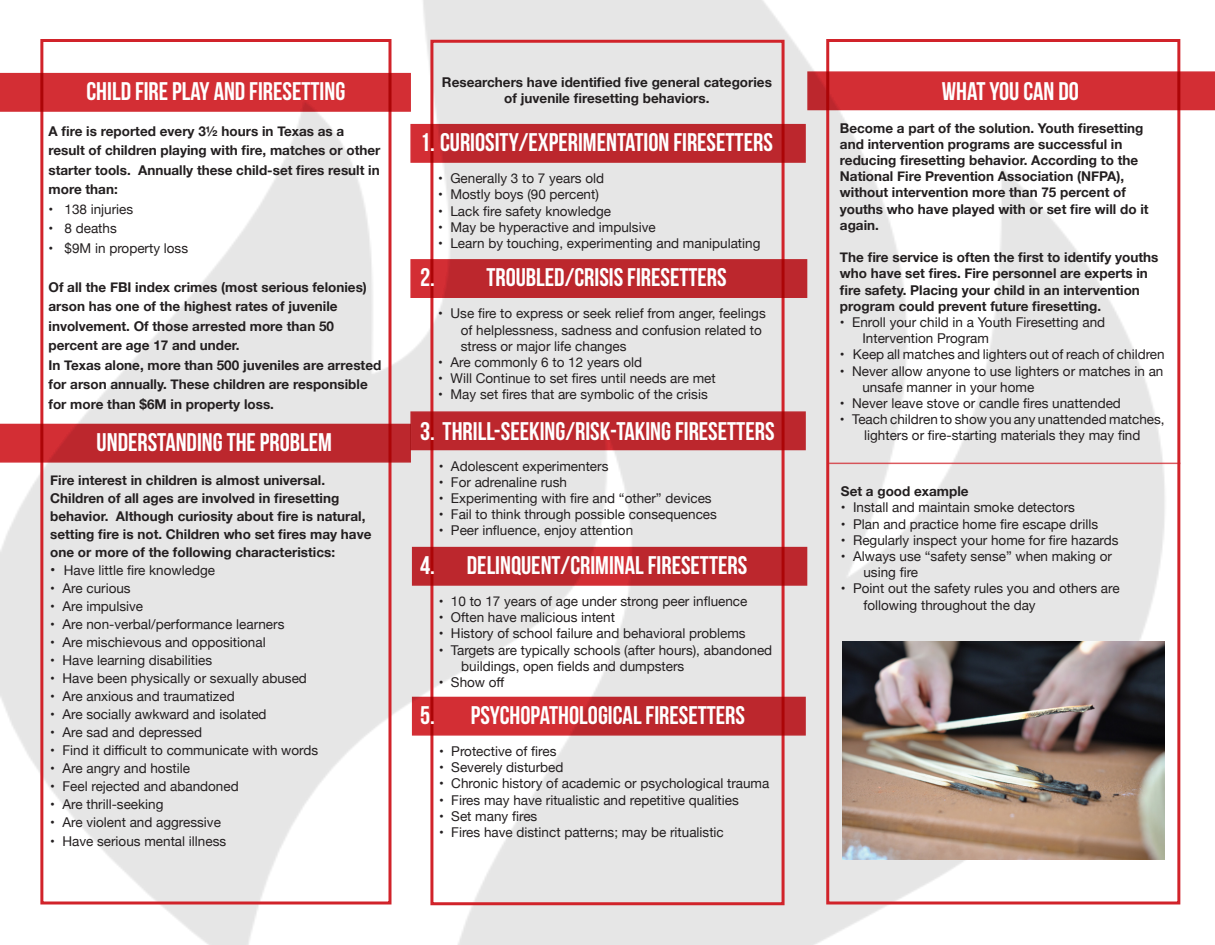
<style>
.page{position:relative;width:1215px;height:945px;background:#fff}
.page>*{position:absolute;margin:0;border:0;box-sizing:border-box;transform-origin:0 0}
.t1{font:25.5px "Bebas Neue";color:#fff}
.t2{font:13.5px/16.2px "Helvetica Neue";color:#231f20}
.t3{font:700 13.5px/16.2px "Helvetica Neue";color:#231f20}
.s1{font-size:15px}
</style>
<div class="page">
<img style="left:0;top:1px;width:1215px;height:944px">
<div style="left:826px;top:39px;width:354px;height:865px;border:3px solid #d1232a"></div>
<div style="left:40px;top:39px;width:352px;height:865px;border:3px solid #d1232a"></div>
<div style="left:430px;top:40px;width:355px;height:865px;border:3px solid #d1232a"></div>
<div style="left:410px;top:411px;width:396px;height:39px;background:#bc272d;border:2px solid #d1232a"></div>
<svg style="left:412px;top:547px;width:395px;height:39px;fill:#bc272d"></svg>
<div style="left:412px;top:697px;width:394px;height:39px;background:linear-gradient(to right,#d62e34,#b5242a);border:2px solid #d1232a"></div>
<svg style="left:0;top:424px;width:411px;height:39px;fill:#bc272d"></svg>
<svg style="left:410px;top:259px;width:397px;height:39px;fill:#bc272d"></svg>
<svg style="left:410px;top:124px;width:396px;height:39px;fill:#bc272d"></svg>
<div style="left:0;top:73px;width:411px;height:39px;background:#d32e34;border:2px solid #d1232a"></div>
<div style="left:807px;top:71px;width:408px;height:39px;background:#d32e34;border:2px solid #d1232a"></div>
<hr style="left:829px;top:463px;width:351px;height:1px;background:#d1232a">
<img style="left:842px;top:641px;width:322px;height:218px">
<p class="t1" style="left:86px;top:77px;width:260px">CHILD FIRE PLAY AND FIRESETTING</p>
<p class="t3" style="left:49px;top:122px;width:333px;line-height:19.5px">A fire is reported every 3½ hours in Texas as a result of children playing with fire, matches or other starter tools. Annually these child-set fires result in more than:</p>
<p class="t2" style="left:49px;top:202px;width:86px">• 138 injuries</p>
<p class="t2" style="left:49px;top:221px;width:70px">• 8 deaths</p>
<p class="t2" style="left:49px;top:241px;width:141px">• $9M in property loss</p>
<p class="t3" style="left:49px;top:278px;width:320px;line-height:19.5px">Of all the FBI index crimes (most serious felonies) arson has one of the highest rates of juvenile involvement. Of those arrested more than 50 percent are age 17 and under.</p>
<p class="t3" style="left:49px;top:356px;width:334px;line-height:19.5px">In Texas alone, more than 500 juveniles are arrested for arson annually. These children are responsible for more than $6M in property loss.</p>
<p class="t1" style="left:97px;top:428px;width:237px">UNDERSTANDING THE PROBLEM</p>
<p class="t3" style="left:50px;top:471px;width:323px;line-height:18px">Fire interest in children is almost universal.<br>Children of all ages are involved in firesetting behavior. Although curiosity about fire is natural, setting fire is not. Children who set fires may have one or more of the following characteristics:</p>
<p class="t2" style="left:50px;top:563px;width:166px"><span class="s1">•</span> Have little fire knowledge</p>
<p class="t2" style="left:50px;top:581px;width:82px">• Are curious</p>
<p class="t2" style="left:50px;top:599px;width:95px">• Are impulsive</p>
<p class="t2" style="left:50px;top:617px;width:236px">• Are non-verbal/performance learners</p>
<p class="t2" style="left:50px;top:635px;width:217px">• Are mischievous and oppositional</p>
<p class="t2" style="left:50px;top:653px;width:163px">• Have learning disabilities</p>
<p class="t2" style="left:50px;top:671px;width:258px">• Have been physically or sexually abused</p>
<p class="t2" style="left:50px;top:689px;width:186px">• Are anxious and traumatized</p>
<p class="t2" style="left:50px;top:707px;width:218px">• Are socially awkward and isolated</p>
<p class="t2" style="left:50px;top:725px;width:154px">• Are sad and depressed</p>
<p class="t2" style="left:50px;top:743px;width:270px">• Find it difficult to communicate with words</p>
<p class="t2" style="left:50px;top:761px;width:141px">• Are angry and hostile</p>
<p class="t2" style="left:50px;top:779px;width:190px">• Feel rejected and abandoned</p>
<p class="t2" style="left:50px;top:797px;width:115px">• Are thrill-seeking</p>
<p class="t2" style="left:50px;top:815px;width:172px">• Are violent and aggressive</p>
<p class="t2" style="left:50px;top:834px;width:177px">• Have serious mental illness</p>
<p class="t3" style="left:442px;top:74px;width:331px;text-align:center">Researchers have identified five general categories of juvenile firesetting behaviors.</p>
<p class="t1" style="left:420px;top:128px;width:354px">1. CURIOSITY/EXPERIMENTATION FIRESETTERS</p>
<p class="t2" style="left:438px;top:171px;width:167px">• Generally 3 to 7 years old</p>
<p class="t2" style="left:438px;top:187px;width:162px">• Mostly boys (90 percent)</p>
<p class="t2" style="left:438px;top:203px;width:174px">• Lack fire safety knowledge</p>
<p class="t2" style="left:438px;top:220px;width:219px">• May be hyperactive and impulsive</p>
<p class="t2" style="left:438px;top:236px;width:324px">• Learn by touching, experimenting and manipulating</p>
<p class="t1" style="left:420px;top:264px;width:16px">2.</p>
<p class="t1" style="left:486px;top:264px;width:242px">TROUBLED/CRISIS FIRESETTERS</p>
<p class="t2" style="left:461px;top:306px;width:306px;text-indent:-23px">• Use fire to express or seek relief from anger, feelings of helplessness, sadness and confusion related to stress or major life changes</p>
<p class="t2" style="left:438px;top:355px;width:205px">• Are commonly 6 to 12 years old</p>
<p class="t2" style="left:438px;top:371px;width:279px">• Will Continue to set fires until needs are met</p>
<p class="t2" style="left:438px;top:387px;width:271px">• May set fires that are symbolic of the crisis</p>
<p class="t1" style="left:420px;top:417px;width:356px">3. THRILL-SEEKING/RISK-TAKING FIRESETTERS</p>
<p class="t2" style="left:439px;top:458px;width:171px">• Adolescent experimenters</p>
<p class="t2" style="left:439px;top:475px;width:130px">• For adrenaline rush</p>
<p class="t2" style="left:439px;top:491px;width:275px">• Experimenting with fire and “other” devices</p>
<p class="t2" style="left:439px;top:507px;width:280px">• Fail to think through possible consequences</p>
<p class="t2" style="left:439px;top:523px;width:196px">• Peer influence, enjoy attention</p>
<p class="t1" style="left:420px;top:551px;width:16px">4.</p>
<p class="t1" style="left:467px;top:551px;width:282px">DELINQUENT/CRIMINAL FIRESETTERS</p>
<p class="t2" style="left:439px;top:594px;width:310px">• 10 to 17 years of age under strong peer influence</p>
<p class="t2" style="left:439px;top:610px;width:178px">• Often have malicious intent</p>
<p class="t2" style="left:439px;top:626px;width:309px">• History of school failure and behavioral problems</p>
<p class="t2" style="left:461px;top:643px;width:313px;text-indent:-23px">• Targets are typically schools (after hours), abandoned buildings, open fields and dumpsters</p>
<p class="t2" style="left:439px;top:675px;width:67px">• Show off</p>
<p class="t1" style="left:420px;top:701px;width:16px">5.</p>
<p class="t1" style="left:471px;top:701px;width:276px">PSYCHOPATHOLOGICAL FIRESETTERS</p>
<p class="t2" style="left:439px;top:744px;width:119px">• Protective of fires</p>
<p class="t2" style="left:439px;top:760px;width:126px">• Severely disturbed</p>
<p class="t2" style="left:439px;top:776px;width:332px">• Chronic history of academic or psychological trauma</p>
<p class="t2" style="left:439px;top:792px;width:301px">• Fires may have ritualistic and repetitive qualities</p>
<p class="t2" style="left:439px;top:809px;width:100px">• Set many fires</p>
<p class="t2" style="left:439px;top:825px;width:286px">• Fires have distinct patterns; may be ritualistic</p>
<p class="t1" style="left:942px;top:77px;width:139px">WHAT YOU CAN DO</p>
<p class="t3" style="left:840px;top:120px;width:310px">Become a part of the solution. Youth firesetting and intervention programs are successful in reducing firesetting behavior. According to the National Fire Prevention Association (NFPA), without intervention more than 75 percent of youths who have played with or set fire will do it again.</p>
<p class="t3" style="left:840px;top:250px;width:320px">The fire service is often the first to identify youths who have set fires. Fire personnel are experts in fire safety. Placing your child in an intervention program could prevent future firesetting.</p>
<p class="t2" style="left:862px;top:315px;width:244px;text-indent:-23px">• Enroll your child in a Youth Firesetting and<br>Intervention Program</p>
<p class="t2" style="left:840px;top:347px;width:326px">• Keep all matches and lighters out of reach of children</p>
<p class="t2" style="left:862px;top:363px;width:302px;text-indent:-23px">• Never allow anyone to use lighters or matches in an unsafe manner in your home</p>
<p class="t2" style="left:840px;top:396px;width:283px">• Never leave stove or candle fires unattended</p>
<p class="t2" style="left:840px;top:412px;width:326px;text-align:center">• Teach children to show you any unattended matches, lighters or fire-starting materials they may find</p>
<p class="t3" style="left:841px;top:484px;width:129px">Set a good example</p>
<p class="t2" style="left:841px;top:500px;width:236px">• Install and maintain smoke detectors</p>
<p class="t2" style="left:841px;top:516px;width:259px">• Plan and practice home fire escape drills</p>
<p class="t2" style="left:841px;top:533px;width:279px">• Regularly inspect your home for fire hazards</p>
<p class="t2" style="left:863px;top:549px;width:250px;text-indent:-23px">• Always use “safety sense” when making or using fire</p>
<p class="t2" style="left:841px;top:581px;width:280px">• Point out the safety rules you and others are</p>
<p class="t2" style="left:863px;top:597px;width:174px">following throughout the day</p>
</div>
